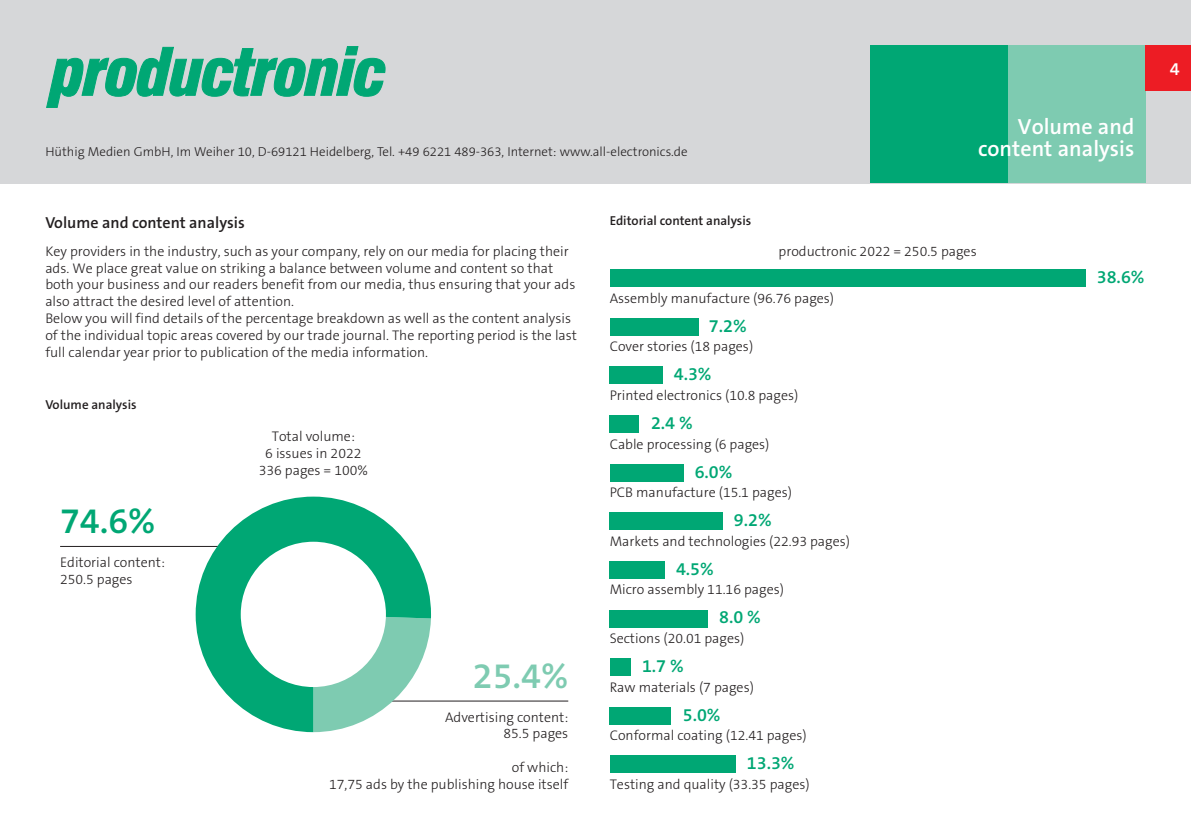
<style>
.page{position:relative;width:1191px;height:840px;background:#fff}
.page>*{position:absolute;margin:0;border:0;box-sizing:border-box;transform-origin:0 0}
.t1{font:600 36px "The Sans Os F";color:#00a774}
.t2{font:600 36px "The Sans Os F";color:#7ecbb1}
.t3{font:600 22px/22px "The Sans Os F";color:#fff;text-align:right}
.t4{font:600 18px "The Sans Os F";color:#00a774}
.t5{font:600 18px "The Sans Os F";color:#fff}
.t6{font:600 16px "The Sans Os F";color:#231f20}
.t7{font:300 14px/16.8px "The Sans Os F";color:#231f20}
.t8{font:300 13px "The Sans Os F";color:#231f20}
.t9{font:600 13px "The Sans Os F";color:#231f20}
</style>
<div class="page">
<div style="left:0;top:0;width:1191px;height:183px;background:#d6d7d9"></div>
<div style="left:1008px;top:45px;width:137px;height:138px;background:#7ecbb1"></div>
<div style="left:870px;top:45px;width:138px;height:138px;background:#00a774"></div>
<div style="left:1145px;top:45px;width:46px;height:46px;background:#ed1c24"></div>
<svg style="left:46px;top:46px;width:340px;height:62px"></svg>
<hr style="left:60px;top:545px;width:184px;height:1px;background:#231f20">
<hr style="left:363px;top:700px;width:205px;height:1px;background:#231f20">
<div style="left:609px;top:269px;width:476px;height:17px;background:#00a774"></div>
<div style="left:609px;top:318px;width:89px;height:17px;background:#00a774"></div>
<div style="left:609px;top:367px;width:53px;height:17px;background:#00a774"></div>
<div style="left:609px;top:415px;width:30px;height:17px;background:#00a774"></div>
<div style="left:609px;top:658px;width:21px;height:17px;background:#00a774"></div>
<div style="left:609px;top:464px;width:74px;height:17px;background:#00a774"></div>
<div style="left:609px;top:512px;width:114px;height:17px;background:#00a774"></div>
<div style="left:609px;top:561px;width:56px;height:17px;background:#00a774"></div>
<div style="left:609px;top:609px;width:99px;height:17px;background:#00a774"></div>
<div style="left:609px;top:755px;width:126px;height:17px;background:#00a774"></div>
<div style="left:609px;top:706px;width:62px;height:17px;background:#00a774"></div>
<svg style="left:324px;top:624px;width:107px;height:107px"></svg>
<svg style="left:196px;top:496px;width:235px;height:235px;background:#21b084"></svg>
<div style="left:241px;top:541px;width:145px;height:145px;background:#fff;border-radius:50%"></div>
<p class="t8" style="left:45px;top:145px;width:644px">Hüthig Medien GmbH, Im Weiher 10, D-69121 Heidelberg, Tel. +49 6221 489-363, Internet: www.all-electronics.de</p>
<h2 class="t3" style="left:978px;top:116px;width:158px">Volume and content analysis</h2>
<p class="t6" style="left:45px;top:214px;width:201px">Volume and content analysis</p>
<p class="t7" style="left:45px;top:243px;width:533px">Key providers in the industry, such as your company, rely on our media for placing their ads. We place great value on striking a balance between volume and content so that both your business and our readers benefit from our media, thus ensuring that your ads also attract the desired level of attention.<br>Below you will find details of the percentage breakdown as well as the content analysis of the individual topic areas covered by our trade journal. The reporting period is the last full calendar year prior to publication of the media information.</p>
<p class="t9" style="left:45px;top:398px;width:93px">Volume analysis</p>
<h1 class="t1" style="left:60px;top:503px;width:97px">74.6%</h1>
<p class="t7" style="left:60px;top:554px;width:106px">Editorial content:<br>250.5 pages</p>
<p class="t7" style="left:259px;top:428px;width:111px;text-align:center">Total volume:<br>6 issues in 2022<br>336 pages = 100%</p>
<h1 class="t2" style="left:473px;top:657px;width:97px">25.4%</h1>
<p class="t7" style="left:445px;top:708px;width:125px;text-align:right">Advertising content:<br>85.5 pages</p>
<p class="t7" style="left:329px;top:759px;width:241px;text-align:right">of which:<br>17,75 ads by the publishing house itself</p>
<p class="t9" style="left:609px;top:214px;width:143px">Editorial content analysis</p>
<p class="t7" style="left:778px;top:243px;width:200px">productronic 2022 = 250.5 pages</p>
<p class="t7" style="left:609px;top:290px;width:226px">Assembly manufacture (96.76 pages)</p>
<p class="t4" style="left:709px;top:316px;width:39px">7.2%</p>
<p class="t7" style="left:609px;top:339px;width:145px">Cover stories (18 pages)</p>
<p class="t4" style="left:674px;top:365px;width:39px">4.3%</p>
<p class="t7" style="left:609px;top:387px;width:190px">Printed electronics (10.8 pages)</p>
<p class="t4" style="left:651px;top:413px;width:43px">2.4 %</p>
<p class="t7" style="left:609px;top:436px;width:161px">Cable processing (6 pages)</p>
<p class="t4" style="left:694px;top:462px;width:39px">6.0%</p>
<p class="t7" style="left:609px;top:484px;width:184px">PCB manufacture (15.1 pages)</p>
<p class="t4" style="left:734px;top:511px;width:39px">9.2%</p>
<p class="t7" style="left:609px;top:533px;width:242px">Markets and technologies (22.93 pages)</p>
<p class="t4" style="left:676px;top:559px;width:39px">4.5%</p>
<p class="t7" style="left:609px;top:581px;width:176px">Micro assembly 11.16 pages)</p>
<p class="t4" style="left:719px;top:608px;width:43px">8.0 %</p>
<p class="t7" style="left:609px;top:630px;width:136px">Sections (20.01 pages)</p>
<p class="t4" style="left:642px;top:656px;width:43px">1.7 %</p>
<p class="t7" style="left:609px;top:678px;width:146px">Raw materials (7 pages)</p>
<p class="t4" style="left:683px;top:705px;width:39px">5.0%</p>
<p class="t7" style="left:609px;top:727px;width:198px">Conformal coating (12.41 pages)</p>
<p class="t4" style="left:747px;top:753px;width:49px">13.3%</p>
<p class="t7" style="left:609px;top:776px;width:201px">Testing and quality (33.35 pages)</p>
<p class="t4" style="left:1096px;top:268px;width:49px">38.6%</p>
<p class="t5" style="left:1169px;top:60px;width:11px">4</p>
</div>
